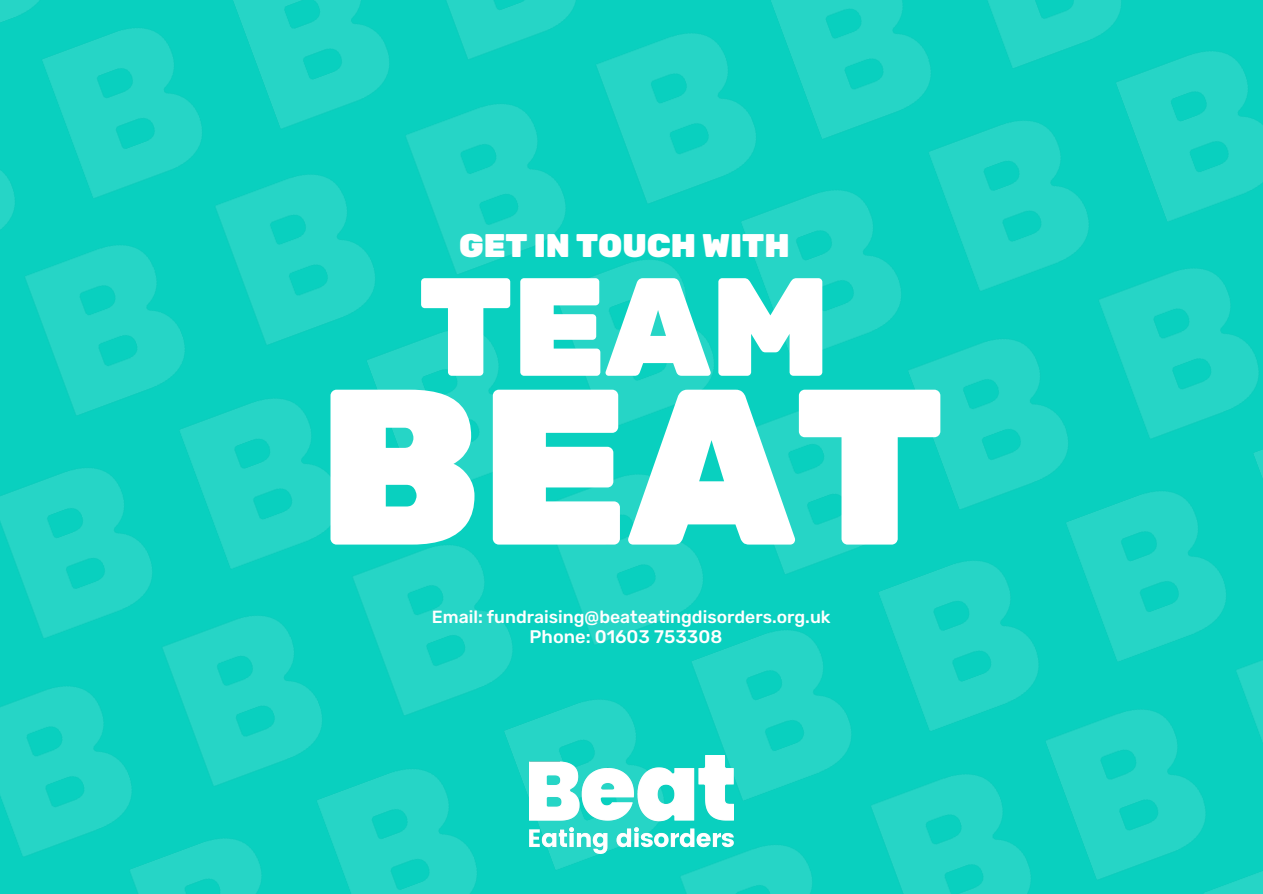
<style>
.page{position:relative;width:1263px;height:894px;background:#fff}
.page>*{position:absolute;margin:0;border:0;box-sizing:border-box;transform-origin:0 0}
.t1{font:900 221.1px "Rubik";color:#fff}
.t2{font:900 139.35px "Rubik";color:#fff}
.t3{font:900 32.7px "Rubik";color:#fff}
.t4{font:500 18.15px "Rubik";color:#fff}
.t5{font:500 17.55px "Rubik";color:#fff}
</style>
<div class="page">
<img style="left:0;top:0;width:1263px;height:893px">
<img style="left:530px;top:754px;width:203px;height:98px">
<h3 class="t3" style="left:459px;top:227px;width:332px">GET IN TOUCH WITH</h3>
<h2 class="t2" style="left:419px;top:245px;width:413px">TEAM</h2>
<h1 class="t1" style="left:318px;top:337px;width:627px">BEAT</h1>
<p class="t5" style="left:432px;top:606px;width:400px">Email: fundraising@beateatingdisorders.org.uk</p>
<p class="t4" style="left:530px;top:626px;width:194px">Phone: 01603 753308</p>
</div>
